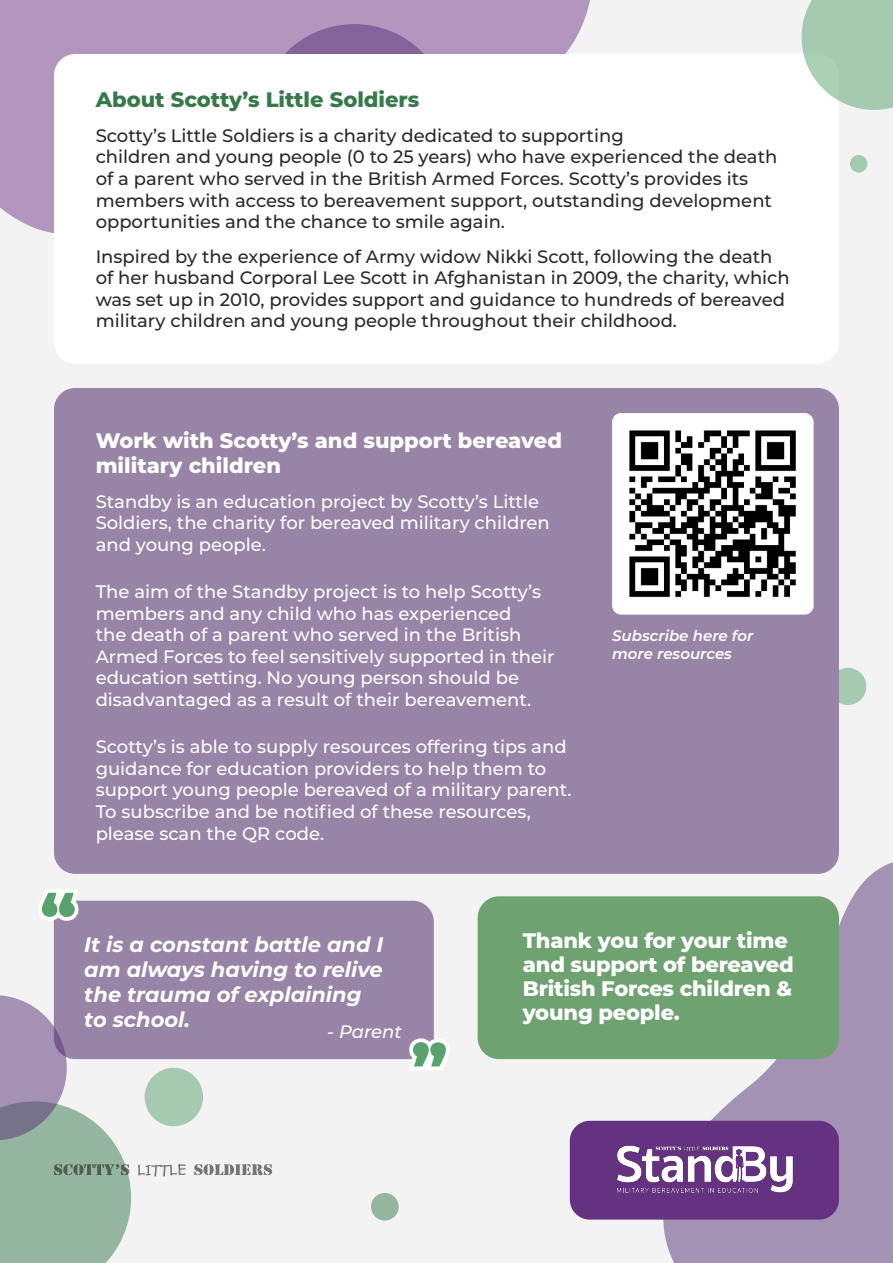
<style>
.page{position:relative;width:893px;height:1263px;background:#f0f0f0}
.page>*{position:absolute;margin:0;border:0;box-sizing:border-box;transform-origin:0 0}
.t1{font:900 58.95px "Montserrat";color:#57a26d}
.t2{font:800 21px/24px "Montserrat";letter-spacing:-.01em;color:#fff}
.t3{font:italic 700 21px/25.2px "Montserrat";color:#fff}
.t4{font:800 21px "Montserrat";color:#377a4a}
.t5{font:500 18px/21.6px "Montserrat";color:#fff}
.t6{font:500 18px/21.6px "Montserrat";color:#272a28}
.t7{font:italic 500 18px "Montserrat";color:#fff}
.t8{font:italic 600 15px/18px "Montserrat";color:#fff}
</style>
<div class="page">
<svg style="left:628px;top:857px;width:265px;height:406px;fill:#a492b5"></svg>
<div style="left:0;top:0;width:590px;height:233px;background:#b296be"></div>
<div style="left:258px;top:24px;width:193px;height:193px;background:#83639a;border-radius:50%"></div>
<div style="left:850px;top:155px;width:17px;height:18px;background:#a4cab0;border-radius:50%"></div>
<div style="left:54px;top:54px;width:785px;height:310px;background:#fff;border-radius:21px"></div>
<div style="left:371px;top:1193px;width:28px;height:27px;background:#94b69f;border-radius:50%"></div>
<div style="left:829px;top:668px;width:37px;height:37px;background:#a5cab0;border-radius:50%"></div>
<img style="left:570px;top:1121px;width:269px;height:98px">
<div style="left:54px;top:901px;width:380px;height:158px;background:#9784a7;border-radius:21px"></div>
<svg style="left:38px;top:889px;width:44px;height:34px"></svg>
<svg style="left:406px;top:1036px;width:44px;height:34px"></svg>
<div style="left:145px;top:1068px;width:58px;height:58px;background:#a5cab0;border-radius:50%"></div>
<div style="left:478px;top:896px;width:361px;height:163px;background:#6fa271;border-radius:21px"></div>
<div style="left:54px;top:388px;width:785px;height:486px;background:#9784a7;border-radius:21px"></div>
<div style="left:612px;top:413px;width:202px;height:202px;background:#fff;border-radius:9px"></div>
<img style="left:629px;top:430px;width:167px;height:167px">
<svg style="left:801px;top:0;width:92px;height:110px;background:#b0d1bb"></svg>
<svg style="left:0;top:995px;width:131px;height:268px"></svg>
<svg style="left:194px;top:1164px;width:78px;height:11px"></svg>
<svg style="left:138px;top:1164px;width:48px;height:12px"></svg>
<p class="t4" style="left:96px;top:85px;width:325px">About Scotty’s Little Soldiers</p>
<p class="t6" style="left:96px;top:124px;width:683px">Scotty’s Little Soldiers is a charity dedicated to supporting<br>children and young people (0 to 25 years) who have experienced the death of a parent who served in the British Armed Forces. Scotty’s provides its members with access to bereavement support, outstanding development opportunities and the chance to smile again.</p>
<p class="t6" style="left:96px;top:245px;width:695px">Inspired by the experience of Army widow Nikki Scott, following the death of her husband Corporal Lee Scott in Afghanistan in 2009, the charity, which was set up in 2010, provides support and guidance to hundreds of bereaved military children and young people throughout their childhood.</p>
<p class="t2" style="left:96px;top:427px;width:468px;line-height:25.2px">Work with Scotty’s and support bereaved military children</p>
<p class="t5" style="left:96px;top:490px;width:456px">Standby is an education project by Scotty’s Little<br>Soldiers, the charity for bereaved military children and young people.</p>
<p class="t5" style="left:96px;top:580px;width:460px">The aim of the Standby project is to help Scotty’s members and any child who has experienced<br>the death of a parent who served in the British Armed Forces to feel sensitively supported in their education setting. No young person should be disadvantaged as a result of their bereavement.</p>
<p class="t5" style="left:96px;top:735px;width:477px">Scotty’s is able to supply resources offering tips and guidance for education providers to help them to support young people bereaved of a military parent.<br>To subscribe and be notified of these resources, please scan the QR code.</p>
<p class="t8" style="left:612px;top:626px;width:143px">Subscribe here for more resources</p>
<h1 class="t1" style="left:41px;top:871px;width:37px">“</h1>
<p class="t3" style="left:84px;top:930px;width:301px">It is a constant battle and I am always having to relive the trauma of explaining to school.</p>
<p class="t7" style="left:327px;top:1019px;width:76px">- Parent</p>
<h1 class="t1" style="left:412px;top:1021px;width:37px">”</h1>
<p class="t2" style="left:523px;top:927px;width:272px">Thank you for your time and support of bereaved<br>British Forces children &amp; young people.</p>
</div>
